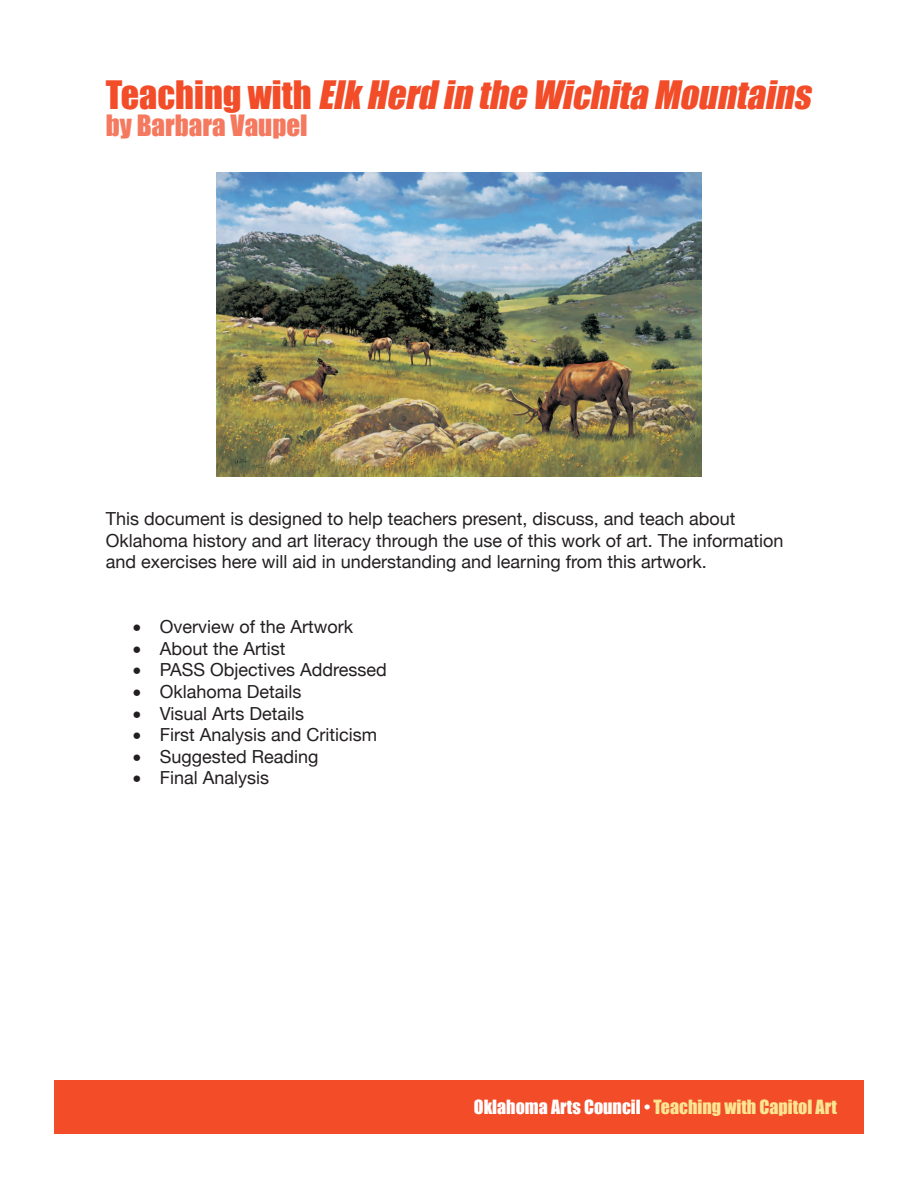
<style>
.page{position:relative;width:918px;height:1188px;background:#fff}
.page>*{position:absolute;margin:0;border:0;box-sizing:border-box;transform-origin:0 0}
.activities{font:italic 36px "Impact";color:#f24c29}
.activities-2{font:27px "Impact";color:#f5795e}
.t1{font:18px/21.6px "Helvetica Neue";color:#231f20}
.t2{font:18px "Impact";color:#fbe592}
.s1{font-style:normal}
.s2{color:#fff}
</style>
<div class="page">
<div style="left:54px;top:1080px;width:810px;height:54px;background:#f24c29"></div>
<img style="left:216px;top:173px;width:486px;height:303px">
<p class="activities" style="left:106px;top:67px;width:715px"><span class="s1">T e a c h i n g w i t h</span> ElkHerd in the Wichita Mountains</p>
<p class="activities-2" style="left:106px;top:105px;width:203px">by Barbara Vaupel</p>
<p class="t1" style="left:106px;top:507px;width:679px">This document is designed to help teachers present, discuss, and teach about<br>Oklahoma history and art literacy through the use of this work of art. The information and exercises here will aid in understanding and learning from this artwork.</p>
<p class="t1" style="left:133px;top:615px;width:222px">• Overview of the Artwork</p>
<p class="t1" style="left:133px;top:636px;width:154px">• About the Artist</p>
<p class="t1" style="left:133px;top:658px;width:256px">• PASS Objectives Addressed</p>
<p class="t1" style="left:133px;top:680px;width:170px">• Oklahoma Details</p>
<p class="t1" style="left:133px;top:701px;width:173px">• Visual Arts Details</p>
<p class="t1" style="left:133px;top:723px;width:246px">• First Analysis and Criticism</p>
<p class="t1" style="left:133px;top:744px;width:187px">• Suggested Reading</p>
<p class="t1" style="left:133px;top:766px;width:138px">• Final Analysis</p>
<p class="t2" style="left:474px;top:1093px;width:365px"><span class="s2">Oklahoma Arts Council •</span> Teaching with Capitol Art</p>
</div>
